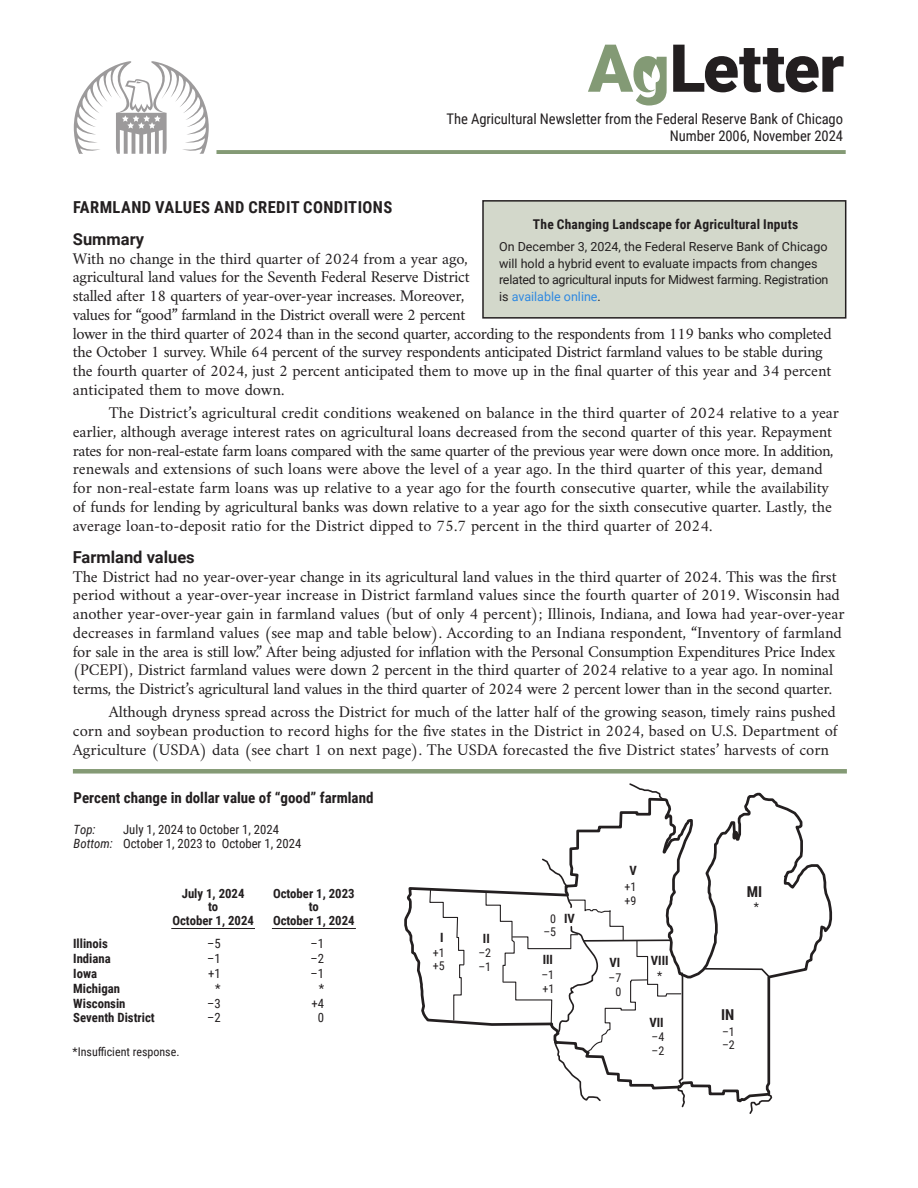
<style>
.page{position:relative;width:918px;height:1188px;background:#fff}
.page>*{position:absolute;margin:0;border:0;box-sizing:border-box;transform-origin:0 0}
.agletter_body_text_no_indent{font:16.5px/18.8px "Amiri";letter-spacing:-.02em;color:#231f20}
.agletter_body_text{font:16.5px/18.8px "Amiri";color:#231f20}
.agletter_headline{font:700 16.5px "Roboto Condensed";letter-spacing:.025em;color:#231f20}
.agletter_subhead{font:700 16.5px "Roboto";color:#231f20}
.t1{font:700 15px "Roboto Condensed";color:#231f20}
.agletter_header{font:14.7px "Roboto Condensed";letter-spacing:-.005em;color:#231f20}
.agletter_box_info{font:700 13.5px "Roboto Condensed";letter-spacing:.015em;color:#231f20}
.t2{font:700 12.75px "Roboto Condensed";color:#231f20}
.t3{font:12.75px "Roboto Condensed";color:#231f20}
.t4{font:italic 12.75px "Roboto Condensed";color:#231f20}
.agletter_box_info-2{font:12.6px/16.5px "Roboto";color:#231f20}
.t5{font:12px "Roboto Condensed";color:#231f20}
.s1{color:#2f89e1}
</style>
<div class="page">
<svg style="left:74px;top:61px;width:135px;height:93px"></svg>
<hr style="left:216px;top:150px;width:629px;height:4px;background:#849a75">
<div style="left:73px;top:769px;width:774px;height:5px;background:#849a75"></div>
<hr style="left:171px;top:928px;width:84px;height:1px;background:#231f20">
<hr style="left:272px;top:928px;width:84px;height:1px;background:#231f20">
<svg style="left:588px;top:45px;width:79px;height:61px"></svg>
<svg style="left:673px;top:45px;width:171px;height:47px"></svg>
<div style="left:482px;top:200px;width:364px;height:119px;background:#d3d8cb;border:2px solid #231f20"></div>
<svg style="left:404px;top:887px;width:81px;height:139px"></svg>
<svg style="left:569px;top:792px;width:264px;height:311px"></svg>
<svg style="left:628px;top:783px;width:38px;height:18px"></svg>
<svg style="left:748px;top:1094px;width:25px;height:20px"></svg>
<svg style="left:429px;top:889px;width:36px;height:132px"></svg>
<svg style="left:485px;top:857px;width:201px;height:251px"></svg>
<svg style="left:704px;top:967px;width:67px;height:11px"></svg>
<svg style="left:783px;top:873px;width:4px;height:9px"></svg>
<p class="agletter_header" style="left:447px;top:108px;width:398px">The Agricultural Newsletter from the Federal Reserve Bank of Chicago</p>
<p class="agletter_header" style="left:670px;top:125px;width:175px">Number 2006, November 2024</p>
<p class="agletter_headline" style="left:73px;top:195px;width:321px">FARMLAND VALUES AND CREDIT CONDITIONS</p>
<p class="agletter_subhead" style="left:73px;top:227px;width:73px">Summary</p>
<p class="agletter_body_text_no_indent" style="left:73px;top:249px;width:760px">With no change in the third quarter of 2024 from a year ago,<br>agricultural land values for the Seventh Federal Reserve District<br>stalled after 18 quarters of year-over-year increases. Moreover,<br>values for “good” farmland in the District overall were 2 percent<br>lower in the third quarter of 2024 than in the second quarter, according to the respondents from 119 banks who completed the October 1 survey. While 64 percent of the survey respondents anticipated District farmland values to be stable during the fourth quarter of 2024, just 2 percent anticipated them to move up in the final quarter of this year and 34 percent anticipated them to move down.</p>
<p class="agletter_body_text" style="left:73px;top:403px;width:768px;text-indent:36px">The District’s agricultural credit conditions weakened on balance in the third quarter of 2024 relative to a year earlier, although average interest rates on agricultural loans decreased from the second quarter of this year. Repayment rates for non-real-estate farm loans compared with the same quarter of the previous year were down once more. In addition, renewals and extensions of such loans were above the level of a year ago. In the third quarter of this year, demand for non-real-estate farm loans was up relative to a year ago for the fourth consecutive quarter, while the availability of funds for lending by agricultural banks was down relative to a year ago for the sixth consecutive quarter. Lastly, the average loan-to-deposit ratio for the District dipped to 75.7 percent in the third quarter of 2024.</p>
<p class="agletter_subhead" style="left:73px;top:545px;width:123px">Farmland values</p>
<p class="agletter_body_text_no_indent" style="left:73px;top:567px;width:773px">The District had no year-over-year change in its agricultural land values in the third quarter of 2024. This was the first period without a year-over-year increase in District farmland values since the fourth quarter of 2019. Wisconsin had another year-over-year gain in farmland values (but of only 4 percent); Illinois, Indiana, and Iowa had year-over-year decreases in farmland values (see map and table below). According to an Indiana respondent, “Inventory of farmland for sale in the area is still low.” After being adjusted for inflation with the Personal Consumption Expenditures Price Index (PCEPI), District farmland values were down 2 percent in the third quarter of 2024 relative to a year ago. In nominal terms, the District’s agricultural land values in the third quarter of 2024 were 2 percent lower than in the second quarter.</p>
<p class="agletter_body_text" style="left:73px;top:702px;width:767px;text-indent:36px">Although dryness spread across the District for much of the latter half of the growing season, timely rains pushed corn and soybean production to record highs for the five states in the District in 2024, based on U.S. Department of<br>Agriculture (USDA) data (see chart 1 on next page). The USDA forecasted the five District states’ harvests of corn</p>
<p class="agletter_box_info" style="left:533px;top:214px;width:267px">The Changing Landscape for Agricultural Inputs</p>
<p class="agletter_box_info-2" style="left:499px;top:238px;width:331px">On December 3, 2024, the Federal Reserve Bank of Chicago will hold a hybrid event to evaluate impacts from changes related to agricultural inputs for Midwest farming. Registration is <span class="s1">available online</span>.</p>
<p class="t1" style="left:74px;top:788px;width:301px">Percent change in dollar value of “good” farmland</p>
<p class="t3" style="left:123px;top:821px;width:158px">July 1, 2024 to October 1, 2024</p>
<p class="t3" style="left:123px;top:835px;width:180px">October 1, 2023 to October 1, 2024</p>
<p class="t2" style="left:182px;top:884px;width:64px">July 1, 2024</p>
<p class="t2" style="left:208px;top:898px;width:12px">to</p>
<p class="t2" style="left:172px;top:911px;width:83px">October 1, 2024</p>
<p class="t4" style="left:74px;top:821px;width:23px">Top:</p>
<p class="t4" style="left:74px;top:835px;width:41px">Bottom:</p>
<p class="t2" style="left:273px;top:884px;width:83px">October 1, 2023</p>
<p class="t2" style="left:309px;top:898px;width:12px">to</p>
<p class="t2" style="left:273px;top:911px;width:83px">October 1, 2024</p>
<p class="t2" style="left:73px;top:935px;width:36px">Illinois</p>
<p class="t3" style="left:207px;top:935px;width:15px">–5</p>
<p class="t3" style="left:311px;top:935px;width:15px">–1</p>
<p class="t2" style="left:73px;top:950px;width:39px">Indiana</p>
<p class="t3" style="left:207px;top:950px;width:15px">–1</p>
<p class="t3" style="left:311px;top:950px;width:15px">–2</p>
<p class="t2" style="left:73px;top:965px;width:25px">Iowa</p>
<p class="t3" style="left:208px;top:965px;width:14px">+1</p>
<p class="t3" style="left:311px;top:965px;width:15px">–1</p>
<p class="t2" style="left:73px;top:979px;width:48px">Michigan</p>
<p class="t3" style="left:215px;top:979px;width:7px">*</p>
<p class="t3" style="left:319px;top:979px;width:7px">*</p>
<p class="t2" style="left:73px;top:994px;width:54px">Wisconsin</p>
<p class="t3" style="left:207px;top:994px;width:15px">–3</p>
<p class="t3" style="left:312px;top:994px;width:14px">+4</p>
<p class="t2" style="left:73px;top:1009px;width:83px">Seventh District</p>
<p class="t3" style="left:207px;top:1009px;width:15px">–2</p>
<p class="t3" style="left:318px;top:1009px;width:8px">0</p>
<p class="t5" style="left:73px;top:1044px;width:108px">*Insufficient response.</p>
<p class="t2" style="left:440px;top:929px;width:5px">I</p>
<p class="t5" style="left:433px;top:944px;width:13px">+1</p>
<p class="t5" style="left:433px;top:957px;width:13px">+5</p>
<p class="t2" style="left:483px;top:929px;width:8px">II</p>
<p class="t5" style="left:478px;top:945px;width:14px">–2</p>
<p class="t5" style="left:478px;top:958px;width:14px">–1</p>
<p class="t5" style="left:550px;top:910px;width:7px">0</p>
<p class="t2" style="left:564px;top:910px;width:12px">IV</p>
<p class="t5" style="left:543px;top:924px;width:14px">–5</p>
<p class="t2" style="left:543px;top:950px;width:12px">III</p>
<p class="t5" style="left:541px;top:966px;width:14px">–1</p>
<p class="t5" style="left:542px;top:980px;width:13px">+1</p>
<p class="t2" style="left:629px;top:862px;width:9px">V</p>
<p class="t5" style="left:625px;top:878px;width:13px">+1</p>
<p class="t5" style="left:625px;top:892px;width:13px">+9</p>
<p class="t2" style="left:609px;top:954px;width:12px">VI</p>
<p class="t5" style="left:609px;top:970px;width:14px">–7</p>
<p class="t5" style="left:615px;top:983px;width:7px">0</p>
<p class="t2" style="left:651px;top:952px;width:19px">VIII</p>
<p class="t5" style="left:657px;top:967px;width:7px">*</p>
<p class="t2" style="left:649px;top:1013px;width:16px">VII</p>
<p class="t5" style="left:652px;top:1028px;width:14px">–4</p>
<p class="t5" style="left:652px;top:1042px;width:14px">–2</p>
<p class="t1" style="left:747px;top:882px;width:17px">MI</p>
<p class="t5" style="left:754px;top:899px;width:7px">*</p>
<p class="t1" style="left:721px;top:1004px;width:15px">IN</p>
<p class="t5" style="left:722px;top:1023px;width:14px">–1</p>
<p class="t5" style="left:722px;top:1037px;width:14px">–2</p>
</div>
